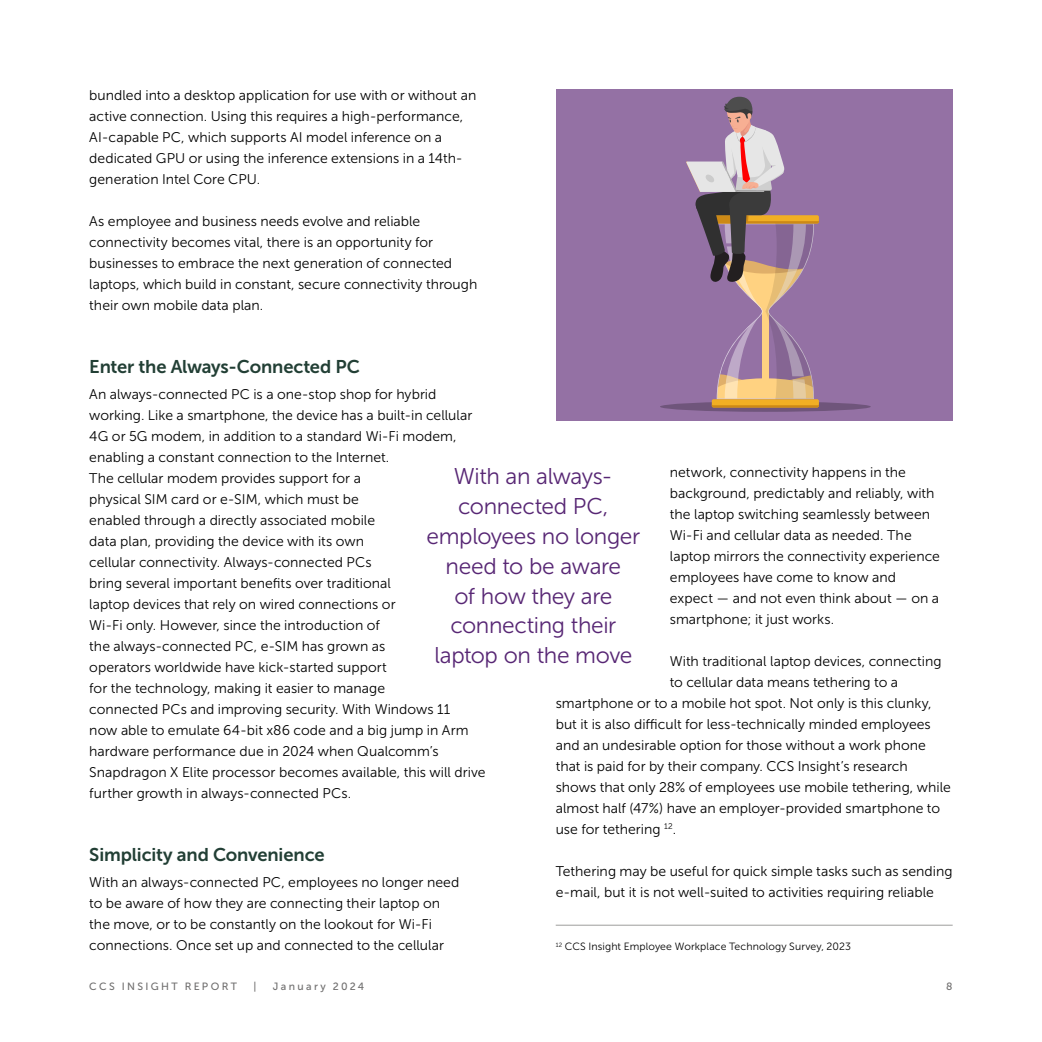
<style>
.page{position:relative;width:1042px;height:1042px;background:#fff}
.page>*{position:absolute;margin:0;border:0;box-sizing:border-box;transform-origin:0 0}
.t1{font:22.75px/29.8px "Museo Sans 300";letter-spacing:-.015em;color:#572674;text-align:center}
.t2{font:18.38px "Museo Sans 700";letter-spacing:-.01em;color:#223f35}
.t3{font:14px/21px "Museo Sans 300";color:#000}
.t4{font:10.5px "Museo Sans 300";letter-spacing:.01em;color:#000}
.t5{font:10.5px "Museo Sans 500";letter-spacing:.225em;color:#706f6f}
</style>
<div class="page">
<hr style="left:556px;top:925px;width:396px;height:1px;background:#9d9d9c">
<div style="left:556px;top:89px;width:396px;height:331px;background:#9471a4"></div>
<svg style="left:660px;top:401px;width:211px;height:11px"></svg>
<svg style="left:686px;top:97px;width:133px;height:310px"></svg>
<p class="t3" style="left:89px;top:85px;width:388px">bundled into a desktop application for use with or without an active connection. Using this requires a high-performance, AI-capable PC, which supports AI model inference on a dedicated GPU or using the inference extensions in a 14th&shy;generation Intel Core CPU.</p>
<p class="t3" style="left:89px;top:211px;width:389px">As employee and business needs evolve and reliable connectivity becomes vital, there is an opportunity for businesses to embrace the next generation of connected laptops, which build in constant, secure connectivity through their own mobile data plan.</p>
<h2 class="t2" style="left:89px;top:356px;width:272px">Enter the Always-Connected PC</h2>
<p class="t3" style="left:89px;top:384px;width:398px">An always-connected PC is a one-stop shop for hybrid working. Like a smartphone, the device has a built-in cellular 4G or 5G modem, in addition to a standard Wi-Fi modem, enabling a constant connection to the Internet.<br>The cellular modem provides support for a<br>physical SIM card or e-SIM, which must be<br>enabled through a directly associated mobile<br>data plan, providing the device with its own<br>cellular connectivity. Always-connected PCs<br>bring several important benefits over traditional<br>laptop devices that rely on wired connections or<br>Wi-Fi only. However, since the introduction of<br>the always-connected PC, e-SIM has grown as<br>operators worldwide have kick-started support<br>for the technology, making it easier to manage<br>connected PCs and improving security. With Windows 11<br>now able to emulate 64-bit x86 code and a big jump in Arm hardware performance due in 2024 when Qualcomm’s Snapdragon X Elite processor becomes available, this will drive further growth in always-connected PCs.</p>
<p class="t3" style="left:670px;top:462px;width:272px">network, connectivity happens in the background, predictably and reliably, with the laptop switching seamlessly between Wi-Fi and cellular data as needed. The laptop mirrors the connectivity experience employees have come to know and expect — and not even think about — on a smartphone; it just works.</p>
<p class="t3" style="left:670px;top:651px;width:273px">With traditional laptop devices, connecting</p>
<p class="t3" style="left:670px;top:672px;width:230px">to cellular data means tethering to a</p>
<p class="t3" style="left:556px;top:693px;width:377px">smartphone or to a mobile hot spot. Not only is this clunky,</p>
<p class="t3" style="left:556px;top:714px;width:377px">but it is also difficult for less-technically minded employees</p>
<p class="t3" style="left:556px;top:735px;width:372px">and an undesirable option for those without a work phone</p>
<p class="t3" style="left:556px;top:756px;width:353px">that is paid for by their company. CCS Insight’s research</p>
<p class="t3" style="left:556px;top:777px;width:397px">shows that only 28% of employees use mobile tethering, while</p>
<p class="t3" style="left:556px;top:798px;width:386px">almost half (47%) have an employer-provided smartphone to</p>
<p class="t3" style="left:556px;top:819px;width:122px">use for tethering <sup>12</sup>.</p>
<p class="t3" style="left:556px;top:861px;width:398px">Tethering may be useful for quick simple tasks such as sending e-mail, but it is not well-suited to activities requiring reliable</p>
<h1 class="t1" style="left:426px;top:462px;width:215px">With an always&shy;connected PC, employees no longer need to be aware<br>of how they are connecting their laptop on the move</h1>
<h2 class="t2" style="left:89px;top:844px;width:237px">Simplicity and Convenience</h2>
<p class="t3" style="left:89px;top:872px;width:371px">With an always-connected PC, employees no longer need to be aware of how they are connecting their laptop on the move, or to be constantly on the lookout for Wi-Fi connections. Once set up and connected to the cellular</p>
<p class="t4" style="left:556px;top:941px;width:297px"><sup>12</sup> CCS Insight Employee Workplace Technology Survey, 2023</p>
<p class="t5" style="left:89px;top:981px;width:149px">CCS INSIGHT REPORT</p>
<p class="t5" style="left:253px;top:981px;width:4px">|</p>
<p class="t5" style="left:273px;top:981px;width:93px">January 2024</p>
<p class="t5" style="left:946px;top:981px;width:8px">8</p>
</div>
